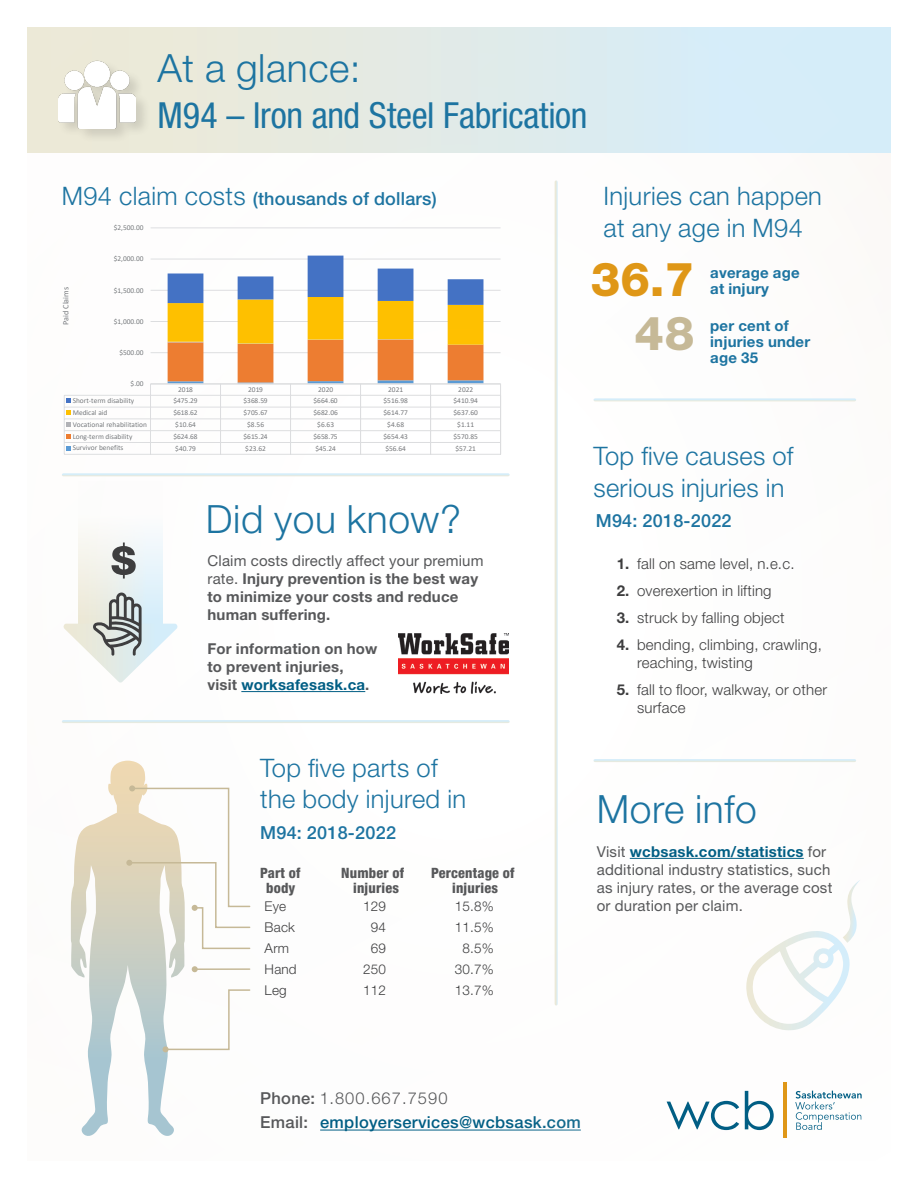
<style>
.page{position:relative;width:918px;height:1188px;background:#fff}
.page>*{position:absolute;margin:0;border:0;box-sizing:border-box;transform-origin:0 0}
.Age{font:800 46.95px "Helvetica Neue LT Std";color:#df9717}
.Paragraph_Style_2{font:800 46.95px "Helvetica Neue LT Std";color:#c6b997}
.t1{font:300 39px "Helvetica Neue LT Std";letter-spacing:.015em;color:#1d74a1}
.t2{font:condensed 36px "Helvetica Neue LT Std";letter-spacing:-.01em;color:#1d74a1}
.Subhead{font:300 25.5px/31.5px "Helvetica Neue LT Std";letter-spacing:.015em;color:#1d74a1}
.Subhead-2{font:500 18px "Helvetica Neue LT Std";letter-spacing:.015em;color:#1d74a1}
.Rate_code_subhead{font:500 18px "Helvetica Neue LT Std";letter-spacing:.015em;color:#1d74a1}
.t3{font:500 16.5px/24.6px "Helvetica Neue LT Std";letter-spacing:.02em;color:#015e84}
.t4{font:700 15px/18px "Helvetica Neue LT Std";letter-spacing:.015em;color:#57585a}
.t5{font:300 15px/18px "Helvetica Neue LT Std";letter-spacing:.015em;color:#3e3e3f}
.t6{font:15px/18px "Helvetica Neue LT Std";letter-spacing:.015em;color:#57585a}
.t7{font:700 15px/15.8px "Helvetica Neue LT Std";letter-spacing:.015em;color:#1d74a1}
.Body_injury_label{font:800 condensed 14.25px "Helvetica Neue LT Std";letter-spacing:.015em;color:#57585a}
.Paragraph_Style_2-2{font:800 condensed 14.25px "Helvetica Neue LT Std";letter-spacing:.015em;color:#57585a}
.Body_part{font:300 13.5px "Helvetica Neue LT Std";letter-spacing:.015em;color:#3e3e3f}
.t8{font:8.25px "Calibri";color:#76787b}
.t9{font:7.35px "Calibri";color:#76787b}
.s1{font-weight:300;font-size:25.5px}
.s2{font-weight:400}
.s3{color:#015e84}
.s4{font-weight:700}
.s5{font-weight:700;color:#015e84}
.s6{color:#57585a}
.s7{font-weight:300;color:#57585a}
</style>
<div class="page">
<hr style="left:241px;top:691px;width:124px;height:1px;background:#015e84">
<svg style="left:79px;top:532px;width:83px;height:60px"></svg>
<svg style="left:63px;top:592px;width:115px;height:91px"></svg>
<div style="left:27px;top:27px;width:864px;height:126px;background:linear-gradient(to right,#efe9d3,#d2edfe)"></div>
<hr style="left:320px;top:1130px;width:261px;height:1px;background:#015e84">
<hr style="left:630px;top:858px;width:174px;height:1px;background:#015e84">
<div style="left:469px;top:884px;width:449px;height:304px;background:#fff"></div>
<svg style="left:667px;top:1101px;width:72px;height:29px"></svg>
<svg style="left:745px;top:1091px;width:29px;height:39px"></svg>
<svg style="left:795px;top:1091px;width:67px;height:39px"></svg>
<hr style="left:783px;top:1083px;width:3px;height:55px;background:#df9717">
<svg style="left:746px;top:880px;width:114px;height:150px"></svg>
<img style="left:398px;top:633px;width:110px;height:60px">
<svg style="left:111px;top:543px;width:25px;height:36px"></svg>
<div style="left:57px;top:60px;width:94px;height:84px;background:#231f20;opacity:.14"></div>
<img style="left:59px;top:52px;width:77px;height:76px">
<svg style="left:71px;top:761px;width:180px;height:375px"></svg>
<svg style="left:64px;top:227px;width:437px;height:228px"></svg>
<h2 class="t1" style="left:158px;top:44px;width:205px">At a glance:</h2>
<p class="t2" style="left:158px;top:94px;width:432px">M94 – Iron and Steel Fabrication</p>
<p class="Subhead-2" style="left:62px;top:188px;width:377px"><span class="s1">M94 claim costs</span> (thousands of dollars)</p>
<p class="t9" style="left:114px;top:223px;width:31px">$2,500.00</p>
<p class="Subhead" style="left:604px;top:180px;width:220px">Injuries can happen at any age in M94</p>
<p class="t8" style="left:60px;top:325px;width:40px;rotate:-90deg">Paid Claims</p>
<p class="t9" style="left:114px;top:254px;width:31px">$2,000.00</p>
<p class="t9" style="left:114px;top:285px;width:31px">$1,500.00</p>
<p class="t9" style="left:114px;top:316px;width:31px">$1,000.00</p>
<p class="t9" style="left:119px;top:347px;width:26px">$500.00</p>
<p class="t9" style="left:131px;top:379px;width:15px">$.00</p>
<p class="t9" style="left:178px;top:384px;width:16px">2018</p>
<p class="t9" style="left:248px;top:384px;width:16px">2019</p>
<p class="t9" style="left:318px;top:384px;width:16px">2020</p>
<p class="t9" style="left:388px;top:384px;width:16px">2021</p>
<p class="t9" style="left:458px;top:384px;width:16px">2022</p>
<p class="t9" style="left:73px;top:396px;width:63px">Short-term disability</p>
<p class="t9" style="left:173px;top:396px;width:26px">$475.29</p>
<p class="t9" style="left:243px;top:396px;width:26px">$368.59</p>
<p class="t9" style="left:313px;top:396px;width:26px">$664.60</p>
<p class="t9" style="left:384px;top:396px;width:26px">$516.98</p>
<p class="t9" style="left:454px;top:396px;width:26px">$410.94</p>
<p class="t9" style="left:73px;top:408px;width:36px">Medical aid</p>
<p class="t9" style="left:173px;top:408px;width:26px">$618.62</p>
<p class="t9" style="left:243px;top:408px;width:26px">$705.67</p>
<p class="t9" style="left:313px;top:408px;width:26px">$682.06</p>
<p class="t9" style="left:384px;top:408px;width:26px">$614.77</p>
<p class="t9" style="left:454px;top:408px;width:26px">$637.60</p>
<p class="t9" style="left:73px;top:419px;width:76px">Vocational rehabilitation</p>
<p class="t9" style="left:175px;top:420px;width:22px">$10.64</p>
<p class="t9" style="left:247px;top:420px;width:18px">$8.56</p>
<p class="t9" style="left:317px;top:420px;width:18px">$6.63</p>
<p class="t9" style="left:387px;top:420px;width:18px">$4.68</p>
<p class="t9" style="left:457px;top:420px;width:18px">$1.11</p>
<p class="t9" style="left:73px;top:431px;width:61px">Long-term disability</p>
<p class="t9" style="left:173px;top:431px;width:26px">$624.68</p>
<p class="t9" style="left:243px;top:431px;width:26px">$615.24</p>
<p class="t9" style="left:313px;top:431px;width:26px">$658.75</p>
<p class="t9" style="left:384px;top:431px;width:26px">$654.43</p>
<p class="t9" style="left:454px;top:431px;width:26px">$570.85</p>
<p class="t9" style="left:73px;top:443px;width:52px">Survivor benefits</p>
<p class="t9" style="left:175px;top:443px;width:22px">$40.79</p>
<p class="t9" style="left:245px;top:443px;width:22px">$23.62</p>
<p class="t9" style="left:315px;top:443px;width:22px">$45.24</p>
<p class="t9" style="left:385px;top:443px;width:22px">$56.64</p>
<p class="t9" style="left:455px;top:443px;width:22px">$57.21</p>
<h2 class="t1" style="left:206px;top:495px;width:257px">Did you know?</h2>
<h3 class="t4" style="left:207px;top:552px;width:278px"><span class="s2">Claim costs directly affect your premium rate.</span> Injury prevention is the best way to minimize your costs and reduce human suffering.</h3>
<h3 class="t4" style="left:207px;top:639px;width:172px">For information on how to prevent injuries,<br>visit <span class="s3">worksafesask.ca</span>.</h3>
<h3 class="Subhead" style="left:260px;top:751px;width:207px">Top five parts of the body injured in</h3>
<p class="Rate_code_subhead" style="left:260px;top:821px;width:137px">M94: 2018-2022</p>
<p class="Body_injury_label" style="left:260px;top:864px;width:42px">Part of</p>
<p class="Body_injury_label" style="left:341px;top:864px;width:64px">Number of</p>
<p class="Body_injury_label" style="left:431px;top:864px;width:85px">Percentage of</p>
<p class="Paragraph_Style_2-2" style="left:266px;top:879px;width:31px">body</p>
<p class="Paragraph_Style_2-2" style="left:353px;top:879px;width:47px">injuries</p>
<p class="Paragraph_Style_2-2" style="left:452px;top:879px;width:47px">injuries</p>
<p class="Body_part" style="left:265px;top:898px;width:23px">Eye</p>
<p class="Body_part" style="left:363px;top:898px;width:24px">129</p>
<p class="Body_part" style="left:455px;top:898px;width:41px">15.8%</p>
<p class="Body_part" style="left:265px;top:919px;width:32px">Back</p>
<p class="Body_part" style="left:371px;top:919px;width:17px">94</p>
<p class="Body_part" style="left:455px;top:919px;width:41px">11.5%</p>
<p class="Body_part" style="left:265px;top:940px;width:26px">Arm</p>
<p class="Body_part" style="left:371px;top:940px;width:17px">69</p>
<p class="Body_part" style="left:462px;top:940px;width:33px">8.5%</p>
<p class="Body_part" style="left:265px;top:961px;width:34px">Hand</p>
<p class="Body_part" style="left:363px;top:961px;width:24px">250</p>
<p class="Body_part" style="left:455px;top:961px;width:41px">30.7%</p>
<p class="Body_part" style="left:265px;top:982px;width:24px">Leg</p>
<p class="Body_part" style="left:363px;top:982px;width:24px">112</p>
<p class="Body_part" style="left:455px;top:982px;width:41px">13.7%</p>
<p class="Age" style="left:591px;top:252px;width:105px">36.7</p>
<p class="Paragraph_Style_2" style="left:634px;top:305px;width:61px">48</p>
<h3 class="t7" style="left:710px;top:264px;width:91px">average age at injury</h3>
<h3 class="t7" style="left:710px;top:318px;width:102px">per cent of injuries under age 35</h3>
<p class="Subhead" style="left:593px;top:440px;width:202px">Top five causes of serious injuries in</p>
<p class="Rate_code_subhead" style="left:596px;top:510px;width:137px">M94: 2018-2022</p>
<p class="t5" style="left:617px;top:555px;width:179px"><span class="s4">1.</span> fall on same level, n.e.c.</p>
<p class="t5" style="left:617px;top:582px;width:156px"><span class="s4">2.</span> overexertion in lifting</p>
<p class="t5" style="left:617px;top:609px;width:169px"><span class="s4">3.</span> struck by falling object</p>
<p class="t5" style="left:637px;top:636px;width:186px;text-indent:-20px"><span class="s4">4.</span> bending, climbing, crawling, reaching, twisting</p>
<p class="t5" style="left:637px;top:680px;width:192px;text-indent:-20px"><span class="s4">5.</span> fall to floor, walkway, or other surface</p>
<h2 class="t1" style="left:597px;top:785px;width:162px">More info</h2>
<h3 class="t6" style="left:597px;top:842px;width:237px">Visit <span class="s5">wcbsask.com/statistics</span> for additional industry statistics, such as injury rates, or the average cost or duration per claim.</h3>
<h3 class="t3" style="left:260px;top:1085px;width:322px"><span class="s6">Phone:</span> <span class="s7">1.800.667.7590<br></span><span class="s6">Email:</span> employerservices@wcbsask.com</h3>
</div>
